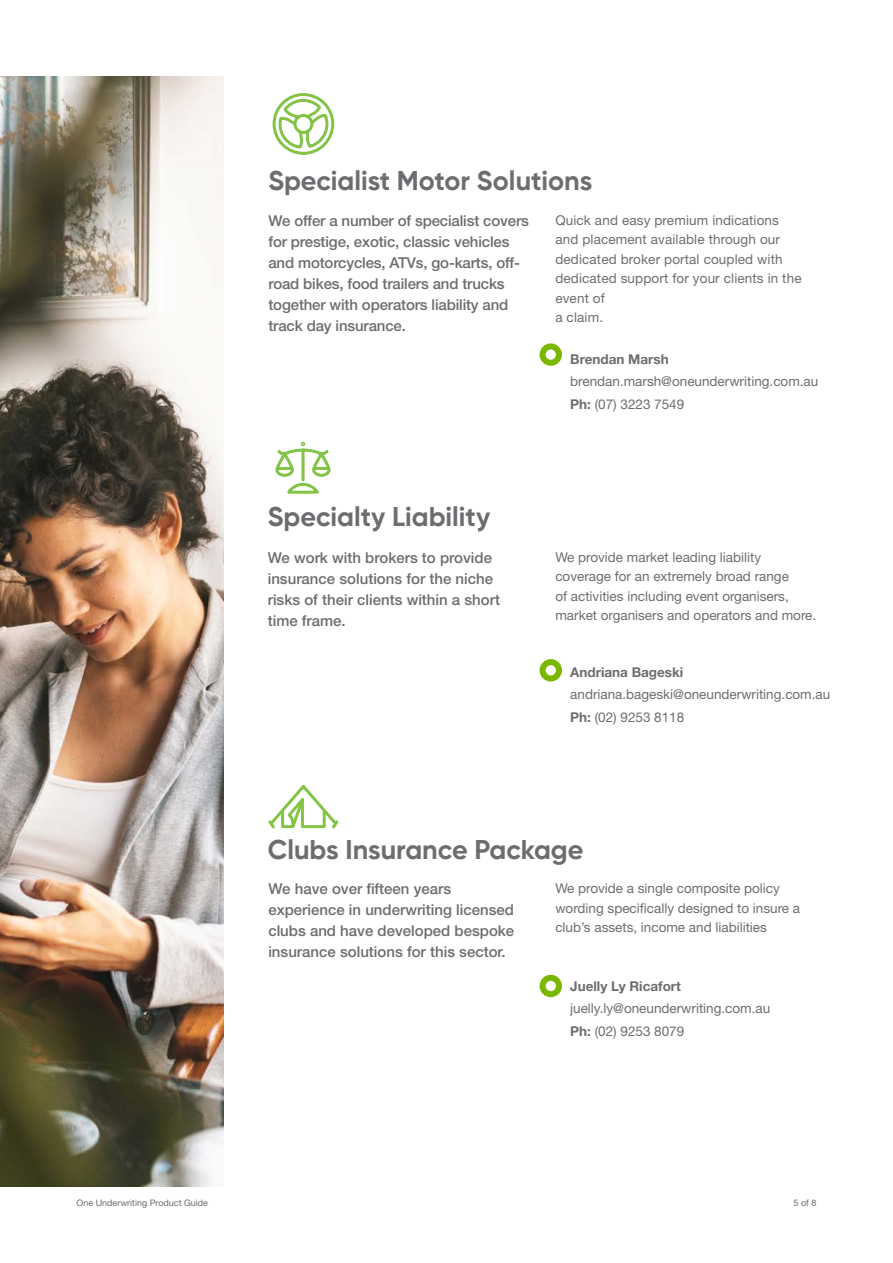
<style>
.page{position:relative;width:893px;height:1263px;background:#fff}
.page>*{position:absolute;margin:0;border:0;box-sizing:border-box;transform-origin:0 0}
.heading_1{font:700 27px "Gilroy";color:#6c6d70}
.WHAT_WE_STAND_FOR_te{font:500 15px/21px "Helvetica Neue LT Std";color:#6c6d70}
.body_copy{font:13.5px/19.5px "Helvetica Neue LT Std";color:#6c6d70}
.t1{font:9px "Helvetica Neue LT Std";color:#6c6d70}
.s1{font-weight:700}
</style>
<div class="page">
<img style="left:0;top:77px;width:224px;height:1109px">
<div style="left:540px;top:343px;width:22px;height:23px;border:6px solid #7ab800;border-radius:50%"></div>
<svg style="left:272px;top:93px;width:63px;height:62px"></svg>
<div style="left:540px;top:659px;width:22px;height:22px;border:6px solid #7ab800;border-radius:50%"></div>
<div style="left:540px;top:975px;width:22px;height:22px;border:6px solid #7ab800;border-radius:50%"></div>
<svg style="left:275px;top:441px;width:56px;height:53px"></svg>
<svg style="left:268px;top:785px;width:71px;height:44px"></svg>
<p class="heading_1" style="left:268px;top:164px;width:325px">Specialist Motor Solutions</p>
<p class="WHAT_WE_STAND_FOR_te" style="left:268px;top:210px;width:262px">We offer a number of specialist covers for prestige, exotic, classic vehicles and motorcycles, ATVs, go-karts, off&shy;road bikes, food trailers and trucks together with operators liability and track day insurance.</p>
<p class="body_copy" style="left:555px;top:210px;width:248px">Quick and easy premium indications and placement available through our dedicated broker portal coupled with dedicated support for your clients in the event of<br>a claim.</p>
<p class="body_copy" style="left:570px;top:347px;width:250px;line-height:22.5px"><span class="s1">Brendan Marsh </span>brendan.marsh@oneunderwriting.com.au<br><span class="s1">Ph:</span> (07) 3223 7549</p>
<p class="heading_1" style="left:268px;top:500px;width:224px">Specialty Liability</p>
<p class="WHAT_WE_STAND_FOR_te" style="left:268px;top:547px;width:234px">We work with brokers to provide insurance solutions for the niche risks of their clients within a short time frame.</p>
<p class="body_copy" style="left:555px;top:547px;width:262px">We provide market leading liability coverage for an extremely broad range<br>of activities including event organisers, market organisers and operators and more.</p>
<p class="body_copy" style="left:570px;top:660px;width:262px;line-height:22.5px"><span class="s1">Andriana Bageski </span>andriana.bageski@oneunderwriting.com.au<br><span class="s1">Ph:</span> (02) 9253 8118</p>
<p class="heading_1" style="left:268px;top:833px;width:317px">Clubs Insurance Package</p>
<p class="WHAT_WE_STAND_FOR_te" style="left:268px;top:878px;width:247px">We have over fifteen years experience in underwriting licensed clubs and have developed bespoke insurance solutions for this sector.</p>
<p class="body_copy" style="left:555px;top:878px;width:246px">We provide a single composite policy wording specifically designed to insure a club’s assets, income and liabilities</p>
<p class="body_copy" style="left:570px;top:974px;width:202px;line-height:22.5px"><span class="s1">Juelly Ly Ricafort </span>juelly.ly@oneunderwriting.com.au<br><span class="s1">Ph:</span> (02) 9253 8079</p>
<p class="t1" style="left:77px;top:1197px;width:133px">One Underwriting Product Guide</p>
<p class="t1" style="left:794px;top:1197px;width:24px">5 of 8</p>
</div>
